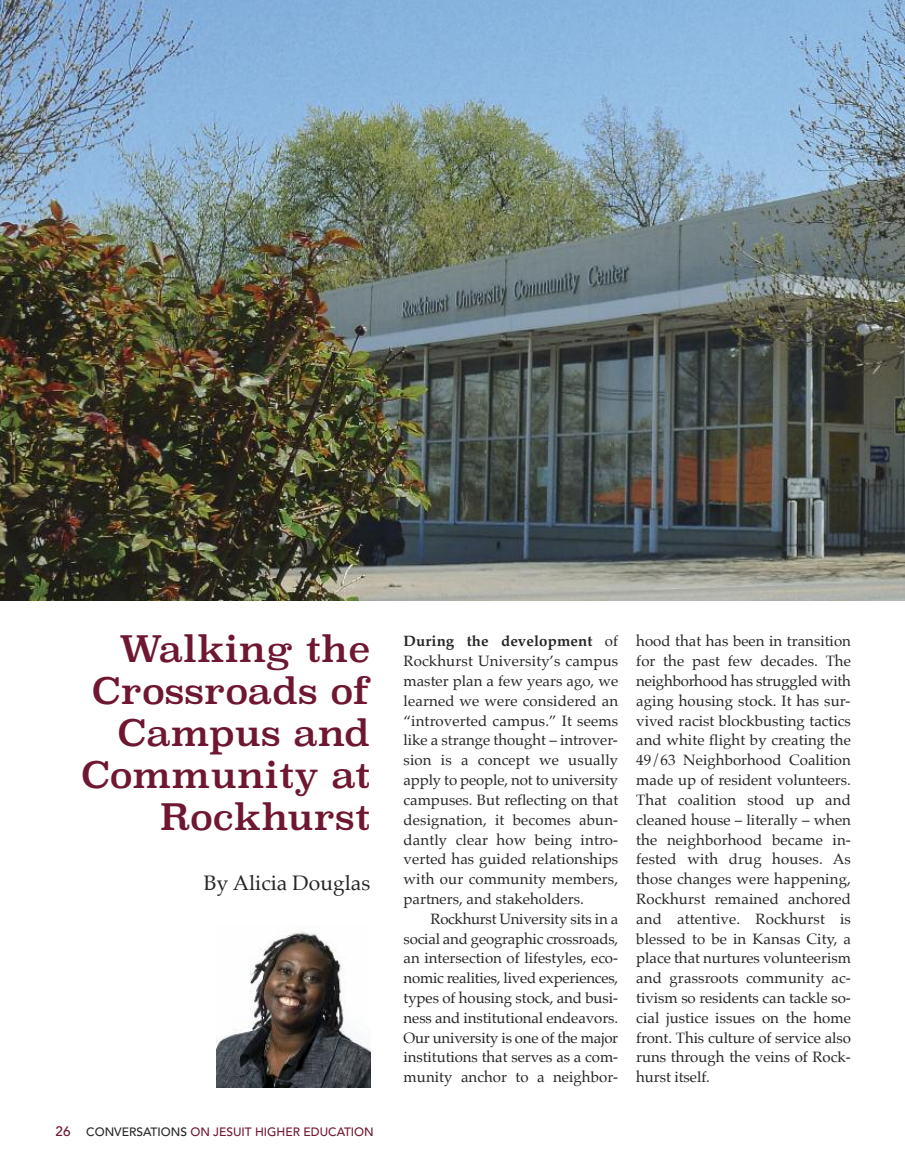
<style>
.page{position:relative;width:905px;height:1175px;background:#fff}
.page>*{position:absolute;margin:0;border:0;box-sizing:border-box;transform-origin:0 0}
.t1{font:36px/42px "Superclarendon Rg";color:#6f1730;text-align:right}
.t2{font:21px "Palatino";color:#272526}
.t3{font:15px/19.8px "Palatino";color:#272526;text-align:justify}
.t4{font:500 12px "Avenir";color:#6f1730}
.s1{font-size:13.5px}
.s2{color:#272526}
.s3{font-weight:700}
</style>
<div class="page">
<img style="left:217px;top:930px;width:153px;height:157px">
<img style="left:0;top:0;width:904px;height:600px">
<h1 class="t1" style="left:81px;top:628px;width:290px">Walking the<br>Crossroads of<br>Campus and<br>Community at<br>Rockhurst</h1>
<h2 class="t2" style="left:204px;top:873px;width:168px">By Alicia Douglas</h2>
<p class="t4" style="left:56px;top:1121px;width:320px"><span class="s1">26</span> <span class="s2">CONVERSATIONS</span> ON JESUIT HIGHER EDUCATION</p>
<p class="t3" style="left:403px;top:632px;width:216px"><span class="s3">During the development</span> of Rockhurst University’s campus master plan a few years ago, we learned we were considered an “introverted campus.” It seems like a strange thought – introver&shy;sion is a concept we usually apply to people, not to university campuses. But reflecting on that designation, it becomes abun&shy;dantly clear how being intro&shy;verted has guided relationships with our community members, partners, and stakeholders.</p>
<p class="t3" style="left:403px;top:909px;width:216px;text-indent:27px">Rockhurst University sits in a social and geographic crossroads, an intersection of lifestyles, eco&shy;nomic realities, lived experiences, types of housing stock, and busi&shy;ness and institutional endeavors.<br>Our university is one of the major institutions that serves as a com&shy;munity anchor to a neighbor-</p>
<p class="t3" style="left:636px;top:632px;width:216px">hood that has been in transition for the past few decades. The neighborhood has struggled with aging housing stock. It has sur&shy;vived racist blockbusting tactics and white flight by creating the 49/63 Neighborhood Coalition made up of resident volunteers.<br>That coalition stood up and cleaned house – literally – when the neighborhood became in&shy;fested with drug houses. As those changes were happening, Rockhurst remained anchored and attentive. Rockhurst is blessed to be in Kansas City, a place that nurtures volunteerism and grassroots community ac&shy;tivism so residents can tackle so&shy;cial justice issues on the home front. This culture of service also runs through the veins of Rock&shy;hurst itself.</p>
</div>
